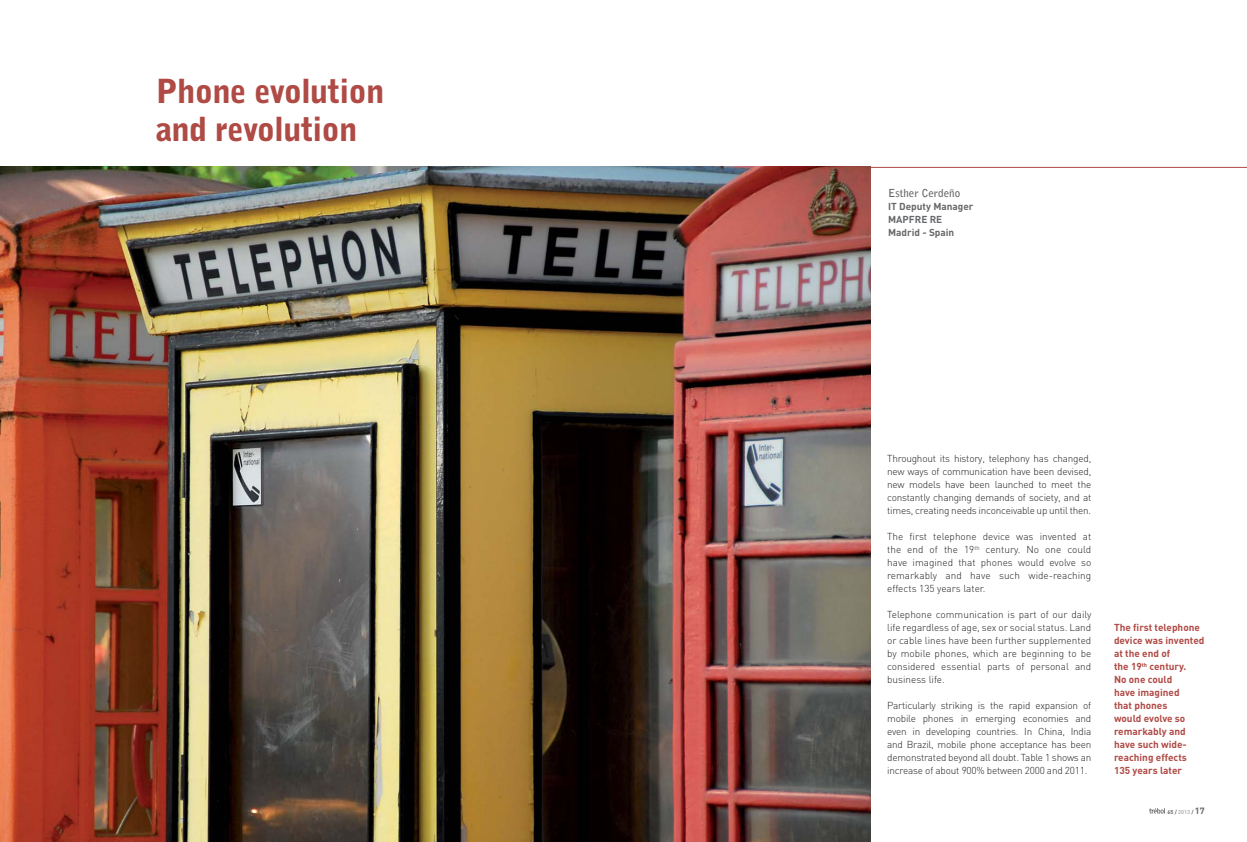
<style>
.page{position:relative;width:1247px;height:842px;background:#fff}
.page>*{position:absolute;margin:0;border:0;box-sizing:border-box;transform-origin:0 0}
.t1{font:900 33px/38px "Bell Gothic Std";letter-spacing:-.02em;color:#af4a45}
.t2{font:700 11px "Bell Gothic Std";color:#67686b}
.t3{font:300 10px/13px "DIN";letter-spacing:-.02em;color:#231f20;text-align:justify}
.t4{font:700 10px/13px "DIN";color:#af4a45}
.t5{font:700 10px/13px "DIN";color:#67686b}
.t6{font:700 5.5px "DIN";color:#67686b}
.s1{color:#aeb0b3}
.s2{font-size:9px}
</style>
<div class="page">
<svg style="left:1149px;top:808px;width:16px;height:5px"></svg>
<hr style="left:0;top:167px;width:1247px;height:1px;background:#af4a45">
<img style="left:0;top:167px;width:870px;height:674px">
<h1 class="t1" style="left:156px;top:74px;width:230px">Phone evolution and revolution</h1>
<p class="t2" style="left:888px;top:188px;width:74px">Esther Cerdeño</p>
<p class="t5" style="left:888px;top:201px;width:87px">IT Deputy Manager<br>MAPFRE RE<br>Madrid - Spain</p>
<p class="t3" style="left:887px;top:453px;width:206px">Throughout its history, telephony has changed, new ways of communication have been devised, new models have been launched to meet the constantly changing demands of society, and at times, creating needs inconceivable up until then.</p>
<p class="t3" style="left:887px;top:531px;width:206px">The first telephone device was invented at the end of the 19<sup>th</sup> century. No one could have imagined that phones would evolve so remarkably and have such wide-reaching effects 135 years later.</p>
<p class="t3" style="left:887px;top:609px;width:206px">Telephone communication is part of our daily life regardless of age, sex or social status. Land or cable lines have been further supplemented by mobile phones, which are beginning to be considered essential parts of personal and business life.</p>
<p class="t3" style="left:887px;top:700px;width:206px">Particularly striking is the rapid expansion of mobile phones in emerging economies and even in developing countries. In China, India and Brazil, mobile phone acceptance has been demonstrated beyond all doubt. Table 1 shows an increase of about 900% between 2000 and 2011.</p>
<p class="t4" style="left:1114px;top:622px;width:92px">The first telephone device was invented at the end of<br>the 19<sup>th</sup> century.<br>No one could<br>have imagined<br>that phones<br>would evolve so remarkably and have such wide&shy;reaching effects<br>135 years later</p>
<p class="t6" style="left:1167px;top:809px;width:39px">65 / <span class="s1">2013</span> / <span class="s2">17</span></p>
</div>
